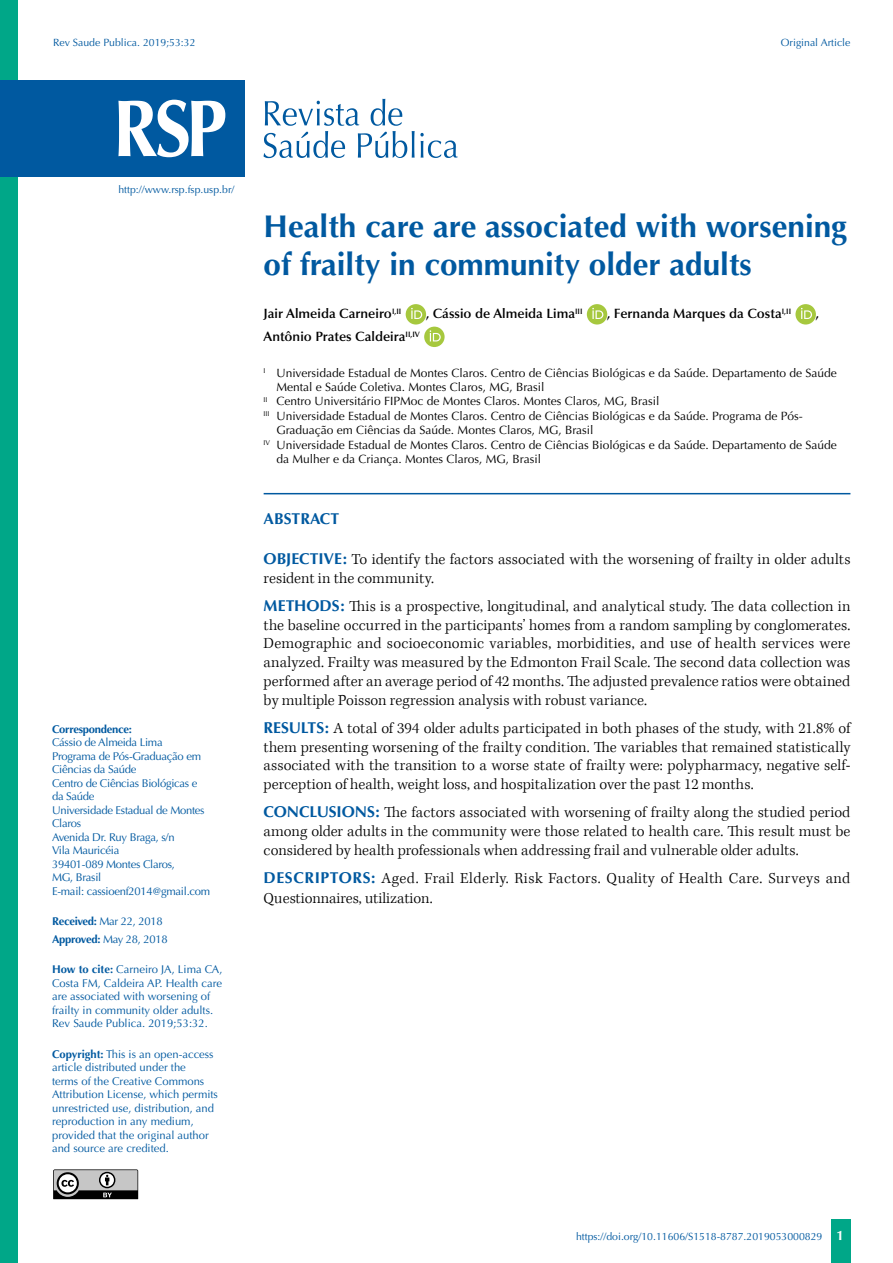
<style>
.page{position:relative;width:893px;height:1263px;background:#fff}
.page>*{position:absolute;margin:0;border:0;box-sizing:border-box;transform-origin:0 0}
.t1{font:700 31.5px/37.8px "Optima";color:#0059a0}
.t2{font:300 15.75px/18.9px "Kepler Std";letter-spacing:.005em;color:#000;text-align:justify}
.t3{font:300 15.75px/19.8px "Kepler Std";letter-spacing:.025em;color:#000}
.t4{font:700 15.75px "Optima";color:#0059a0}
.t5{font:600 13.5px "Optima";color:#000}
.t6{font:12px "Optima";color:#000}
.t7{font:11.25px/13.5px "Optima";color:#0059a0}
.t8{font:11.25px/13.5px "Optima";letter-spacing:-.025em;color:#0059a0}
.t9{font:700 11.25px "Optima";letter-spacing:-.025em;color:#0059a0}
.t10{font:10.5px "Optima";color:#0059a0}
.s1{font-weight:700}
.s2{font-family:"Optima";font-weight:700;color:#0059a0}
.s3{font-weight:700;font-size:13.5px;color:#fff}
</style>
<div class="page">
<div style="left:831px;top:1220px;width:20px;height:43px;background:#00a788"></div>
<svg style="left:53px;top:1169px;width:85px;height:30px;background:#838383"></svg>
<div style="left:0;top:0;width:18px;height:1263px;background:#00a788"></div>
<hr style="left:264px;top:493px;width:586px;height:1px;background:#0059a0">
<div style="left:406px;top:304px;width:20px;height:20px;background:#a6c83e;border-radius:50%"></div>
<svg style="left:411px;top:308px;width:11px;height:11px"></svg>
<div style="left:587px;top:304px;width:20px;height:20px;background:#a6c83e;border-radius:50%"></div>
<svg style="left:592px;top:308px;width:11px;height:11px"></svg>
<div style="left:795px;top:304px;width:21px;height:20px;background:#a6c83e;border-radius:50%"></div>
<svg style="left:801px;top:308px;width:11px;height:11px"></svg>
<svg style="left:424px;top:327px;width:21px;height:20px"></svg>
<svg style="left:430px;top:330px;width:11px;height:11px"></svg>
<svg style="left:263px;top:99px;width:195px;height:59px"></svg>
<div style="left:0;top:80px;width:244px;height:96px;background:#0059a0"></div>
<svg style="left:118px;top:100px;width:107px;height:57px"></svg>
<p class="t10" style="left:53px;top:36px;width:144px">Rev Saude Publica. 2019;53:32</p>
<p class="t10" style="left:781px;top:36px;width:71px">Original Article</p>
<p class="t10" style="left:118px;top:183px;width:117px">http://www.rsp.fsp.usp.br/</p>
<p class="t9" style="left:52px;top:722px;width:81px">Correspondence:</p>
<p class="t8" style="left:52px;top:736px;width:160px">Cássio de Almeida Lima<br>Programa de Pós-Graduação em<br>Ciências da Saúde<br>Centro de Ciências Biológicas e da Saúde<br>Universidade Estadual de Montes<br>Claros<br>Avenida Dr. Ruy Braga, s/n<br>Vila Mauricéia<br>39401-089 Montes Claros,<br>MG, Brasil<br>E-mail: cassioenf2014@gmail.com</p>
<p class="t8" style="left:52px;top:913px;width:117px;line-height:17.7px"><span class="s1">Received:</span> Mar 22, 2018<br><span class="s1">Approved:</span> May 28, 2018</p>
<p class="t7" style="left:52px;top:963px;width:172px"><span class="s1">How to cite:</span> Carneiro JA, Lima CA, Costa FM, Caldeira AP. Health care are associated with worsening of frailty in community older adults.<br>Rev Saude Publica. 2019;53:32.</p>
<p class="t7" style="left:52px;top:1047px;width:167px"><span class="s1">Copyright:</span> This is an open-access article distributed under the<br>terms of the Creative Commons<br>Attribution License, which permits unrestricted use, distribution, and reproduction in any medium, provided that the original author and source are credited.</p>
<h1 class="t1" style="left:264px;top:208px;width:585px">Health care are associated with worsening of frailty in community older adults</h1>
<p class="t5" style="left:264px;top:306px;width:139px">Jair Almeida Carneiro<sup>I,II</sup></p>
<p class="t5" style="left:426px;top:306px;width:158px">, Cássio de Almeida Lima<sup>III</sup></p>
<p class="t5" style="left:607px;top:306px;width:185px">, Fernanda Marques da Costa<sup>I,II</sup></p>
<p class="t5" style="left:816px;top:306px;width:5px">,</p>
<p class="t5" style="left:264px;top:329px;width:158px">Antônio Prates Caldeira<sup>II,IV</sup></p>
<p class="t6" style="left:264px;top:366px;width:575px"><sup>I</sup> Universidade Estadual de Montes Claros. Centro de Ciências Biológicas e da Saúde. Departamento de Saúde</p>
<p class="t6" style="left:276px;top:380px;width:270px">Mental e Saúde Coletiva. Montes Claros, MG, Brasil</p>
<p class="t6" style="left:264px;top:394px;width:397px"><sup>II</sup> Centro Universitário FIPMoc de Montes Claros. Montes Claros, MG, Brasil</p>
<p class="t6" style="left:264px;top:409px;width:541px"><sup>III</sup> Universidade Estadual de Montes Claros. Centro de Ciências Biológicas e da Saúde. Programa de Pós-</p>
<p class="t6" style="left:276px;top:423px;width:319px">Graduação em Ciências da Saúde. Montes Claros, MG, Brasil</p>
<p class="t6" style="left:264px;top:438px;width:575px"><sup>IV</sup> Universidade Estadual de Montes Claros. Centro de Ciências Biológicas e da Saúde. Departamento de Saúde</p>
<p class="t6" style="left:276px;top:452px;width:266px">da Mulher e da Criança. Montes Claros, MG, Brasil</p>
<p class="t4" style="left:264px;top:510px;width:77px">ABSTRACT</p>
<p class="t2" style="left:264px;top:551px;width:588px"><span class="s2">OBJECTIVE:</span> To identify the factors associated with the worsening of frailty in older adults resident in the community.</p>
<p class="t2" style="left:264px;top:597px;width:588px"><span class="s2">METHODS:</span> This is a prospective, longitudinal, and analytical study. The data collection in the baseline occurred in the participants’ homes from a random sampling by conglomerates.<br>Demographic and socioeconomic variables, morbidities, and use of health services were analyzed. Frailty was measured by the Edmonton Frail Scale. The second data collection was performed after an average period of 42 months. The adjusted prevalence ratios were obtained by multiple Poisson regression analysis with robust variance.</p>
<p class="t2" style="left:264px;top:719px;width:588px"><span class="s2">RESULTS:</span> A total of 394 older adults participated in both phases of the study, with 21.8% of them presenting worsening of the frailty condition. The variables that remained statistically associated with the transition to a worse state of frailty were: polypharmacy, negative self&shy;perception of health, weight loss, and hospitalization over the past 12 months.</p>
<p class="t2" style="left:264px;top:803px;width:588px"><span class="s2">CONCLUSIONS:</span> The factors associated with worsening of frailty along the studied period among older adults in the community were those related to health care. This result must be considered by health professionals when addressing frail and vulnerable older adults.</p>
<p class="t3" style="left:264px;top:869px;width:588px"><span class="s2">DESCRIPTORS:</span> Aged. Frail Elderly. Risk Factors. Quality of Health Care. Surveys and<br>Questionnaires, utilization.</p>
<p class="t10" style="left:576px;top:1230px;width:269px">https://doi.org/10.11606/S1518-8787.2019053000829 <span class="s3">1</span></p>
</div>
